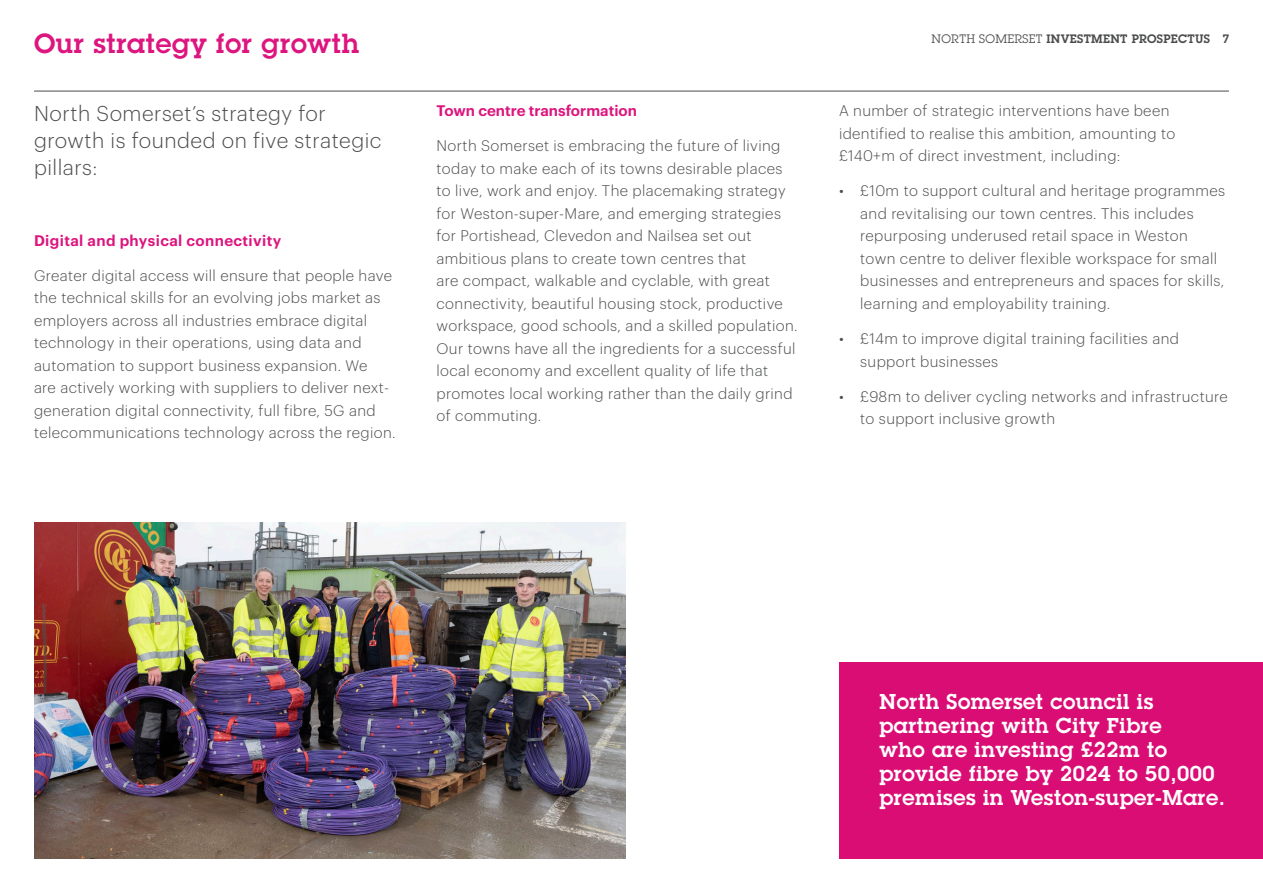
<style>
.page{position:relative;width:1263px;height:893px;background:#fff}
.page>*{position:absolute;margin:0;border:0;box-sizing:border-box;transform-origin:0 0}
.t1{font:600 27px "Lubalin Graph Std";letter-spacing:.025em;color:#dd157e}
.t2{font:600 21px/24px "Lubalin Graph Std";letter-spacing:.025em;color:#fff}
.Body{font:300 21px/27px "Graphik";letter-spacing:.025em;color:#4b4c4d}
.t3{font:300 15px/22.5px "Graphik";letter-spacing:.025em;color:#4b4c4d}
.Body-2{font:600 15px "Graphik";letter-spacing:.025em;color:#dd157e}
.Body-3{font:600 15px "Graphik";color:#dd157e}
.t4{font:600 12px "Lubalin Graph Std";letter-spacing:.025em;color:#4b4c4d}
.s1{font-weight:400}
</style>
<div class="page">
<img style="left:34px;top:523px;width:591px;height:336px">
<hr style="left:34px;top:91px;width:1195px;height:1px;background:#4b4c4d">
<div style="left:839px;top:662px;width:424px;height:197px;background:#da0d75"></div>
<p class="t1" style="left:34px;top:26px;width:326px">Our strategy for growth</p>
<p class="Body" style="left:34px;top:98px;width:349px">North Somerset’s strategy for growth is founded on five strategic pillars:</p>
<p class="Body-2" style="left:34px;top:229px;width:249px">Digital and physical connectivity</p>
<p class="t3" style="left:34px;top:263px;width:363px">Greater digital access will ensure that people have the technical skills for an evolving jobs market as employers across all industries embrace digital technology in their operations, using data and automation to support business expansion. We<br>are actively working with suppliers to deliver next&shy;generation digital connectivity, full fibre, 5G and telecommunications technology across the region.</p>
<p class="Body-3" style="left:437px;top:99px;width:202px">Town centre transformation</p>
<p class="t3" style="left:437px;top:134px;width:363px">North Somerset is embracing the future of living today to make each of its towns desirable places to live, work and enjoy. The placemaking strategy for Weston-super-Mare, and emerging strategies for Portishead, Clevedon and Nailsea set out ambitious plans to create town centres that<br>are compact, walkable and cyclable, with great connectivity, beautiful housing stock, productive workspace, good schools, and a skilled population.<br>Our towns have all the ingredients for a successful local economy and excellent quality of life that promotes local working rather than the daily grind of commuting.</p>
<p class="t4" style="left:931px;top:30px;width:299px"><span class="s1">NORTH SOMERSET</span> INVESTMENT PROSPECTUS 7</p>
<p class="t3" style="left:839px;top:98px;width:338px">A number of strategic interventions have been identified to realise this ambition, amounting to £140+m of direct investment, including:</p>
<p class="t3" style="left:860px;top:179px;width:366px;text-indent:-21px">• £10m to support cultural and heritage programmes and revitalising our town centres. This includes repurposing underused retail space in Weston town centre to deliver flexible workspace for small businesses and entrepreneurs and spaces for skills, learning and employability training.</p>
<p class="t3" style="left:860px;top:326px;width:320px;text-indent:-21px">• £14m to improve digital training facilities and support businesses</p>
<p class="t3" style="left:860px;top:384px;width:369px;text-indent:-21px">• £98m to deliver cycling networks and infrastructure to support inclusive growth</p>
<p class="t2" style="left:879px;top:689px;width:347px">North Somerset council is partnering with City Fibre<br>who are investing £22m to provide fibre by 2024 to 50,000 premises in Weston-super-Mare.</p>
</div>
